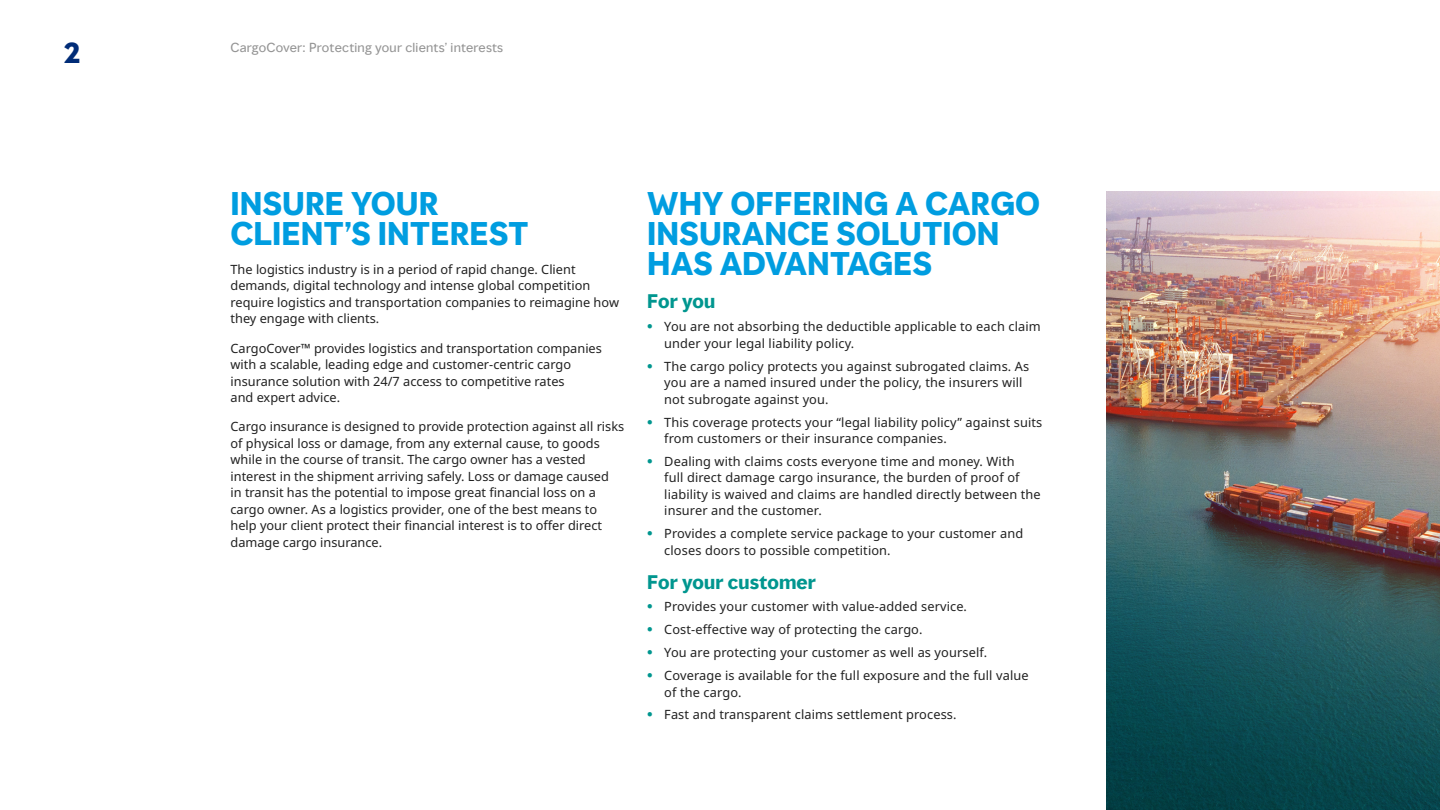
<style>
.page{position:relative;width:1440px;height:810px;background:#fff}
.page>*{position:absolute;margin:0;border:0;box-sizing:border-box;transform-origin:0 0}
.Body_Headline__20_20{font:700 30px/30px "MMC Display";color:#009de0}
.t1{font:700 27px "MMC Display";color:#002c77}
.Body_Subhead__12_14{font:700 18px "MMC Display";letter-spacing:.01em;color:#00968f}
.Body__8_5_11{font:12.75px/16.5px "Noto Sans";color:#202020}
.t2{font:12px "MMC Display";letter-spacing:.02em;color:#949494}
.s1{font-family:"MMC Display";font-weight:700;color:#00968f}
</style>
<div class="page">
<img style="left:1106px;top:192px;width:333px;height:618px">
<h2 class="t1" style="left:64px;top:35px;width:18px">2</h2>
<p class="t2" style="left:230px;top:39px;width:274px">CargoCover: Protecting your clients’ interests</p>
<h3 class="Body_Headline__20_20" style="left:230px;top:189px;width:299px">INSURE YOUR<br>CLIENT’S INTEREST</h3>
<p class="Body__8_5_11" style="left:230px;top:261px;width:390px">The logistics industry is in a period of rapid change. Client demands, digital technology and intense global competition require logistics and transportation companies to reimagine how they engage with clients.</p>
<p class="Body__8_5_11" style="left:230px;top:340px;width:373px">CargoCover™ provides logistics and transportation companies with a scalable, leading edge and customer-centric cargo insurance solution with 24/7 access to competitive rates<br>and expert advice.</p>
<p class="Body__8_5_11" style="left:230px;top:419px;width:395px">Cargo insurance is designed to provide protection against all risks of physical loss or damage, from any external cause, to goods while in the course of transit. The cargo owner has a vested interest in the shipment arriving safely. Loss or damage caused<br>in transit has the potential to impose great financial loss on a cargo owner. As a logistics provider, one of the best means to help your client protect their financial interest is to offer direct damage cargo insurance.</p>
<h3 class="Body_Headline__20_20" style="left:647px;top:189px;width:394px">WHY OFFERING A CARGO<br>INSURANCE SOLUTION<br>HAS ADVANTAGES</h3>
<h4 class="Body_Subhead__12_14" style="left:647px;top:290px;width:69px">For you</h4>
<p class="Body__8_5_11" style="left:664px;top:319px;width:378px;text-indent:-17px"><span class="s1">•</span> You are not absorbing the deductible applicable to each claim under your legal liability policy.</p>
<p class="Body__8_5_11" style="left:664px;top:358px;width:366px;text-indent:-17px"><span class="s1">•</span> The cargo policy protects you against subrogated claims. As you are a named insured under the policy, the insurers will not subrogate against you.</p>
<p class="Body__8_5_11" style="left:664px;top:414px;width:379px;text-indent:-17px"><span class="s1">•</span> This coverage protects your “legal liability policy” against suits from customers or their insurance companies.</p>
<p class="Body__8_5_11" style="left:664px;top:453px;width:378px;text-indent:-17px"><span class="s1">•</span> Dealing with claims costs everyone time and money. With<br>full direct damage cargo insurance, the burden of proof of liability is waived and claims are handled directly between the insurer and the customer.</p>
<p class="Body__8_5_11" style="left:664px;top:526px;width:360px;text-indent:-17px"><span class="s1">•</span> Provides a complete service package to your customer and closes doors to possible competition.</p>
<h4 class="Body_Subhead__12_14" style="left:647px;top:570px;width:170px">For your customer</h4>
<p class="Body__8_5_11" style="left:647px;top:599px;width:321px"><span class="s1">•</span> Provides your customer with value-added service.</p>
<p class="Body__8_5_11" style="left:647px;top:622px;width:277px"><span class="s1">•</span> Cost-effective way of protecting the cargo.</p>
<p class="Body__8_5_11" style="left:647px;top:645px;width:341px"><span class="s1">•</span> You are protecting your customer as well as yourself.</p>
<p class="Body__8_5_11" style="left:664px;top:667px;width:366px;text-indent:-17px"><span class="s1">•</span> Coverage is available for the full exposure and the full value of the cargo.</p>
<p class="Body__8_5_11" style="left:647px;top:707px;width:311px"><span class="s1">•</span> Fast and transparent claims settlement process.</p>
</div>
